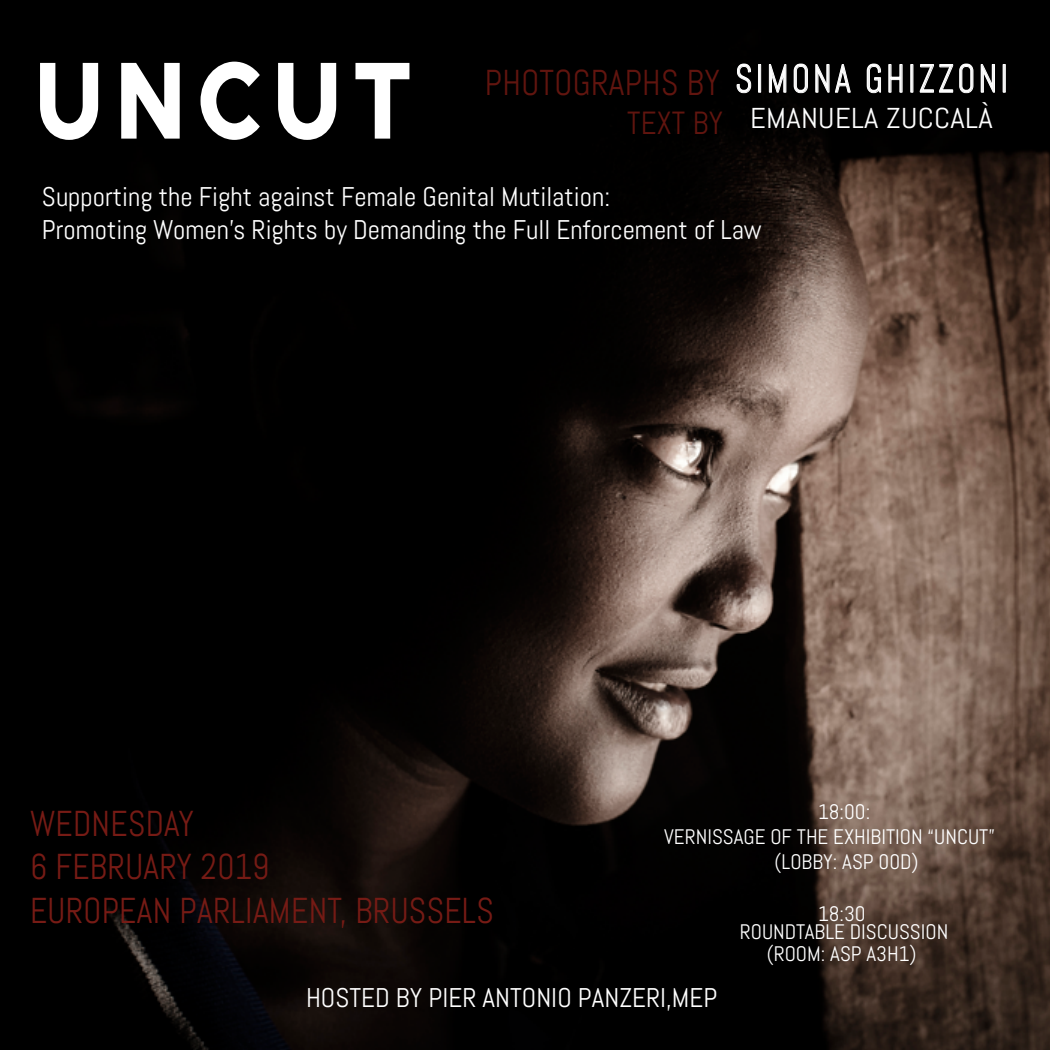
<style>
.page{position:relative;width:1050px;height:1050px;background:#fff}
.page>*{position:absolute;margin:0;border:0;box-sizing:border-box;transform-origin:0 0}
.t1{font:700 107.1px "Metropolis";letter-spacing:.14em;color:#fff;scale:.84 1}
.t2{font:39.6px "Abel";letter-spacing:.1em;color:#fff;scale:.85 1}
.t3{font:36px/43.2px "Abel";letter-spacing:.01em;color:#761b15;scale:.93 1}
.t4{font:36px "Abel";letter-spacing:.01em;color:#61150f;scale:.93 1}
.t5{font:31.95px "Abel";letter-spacing:.01em;color:#61150f;scale:.96 1}
.t6{font:28.65px "Abel";letter-spacing:.01em;color:#fff;scale:1.07 1}
.t7{font:27px/32.4px "Abel";color:#fff}
.t8{font:21px/18px "Abel";color:#fff;text-align:center}
</style>
<div class="page">
<img style="left:0;top:0;width:1050px;height:1050px">
<svg style="left:736px;top:63px;width:15px;height:30px"></svg>
<div style="left:758px;top:64px;width:3px;height:29px;border:1px solid #fff"></div>
<svg style="left:769px;top:60px;width:18px;height:33px"></svg>
<svg style="left:793px;top:63px;width:15px;height:30px"></svg>
<svg style="left:815px;top:62px;width:36px;height:32px"></svg>
<svg style="left:867px;top:63px;width:14px;height:30px"></svg>
<svg style="left:888px;top:64px;width:15px;height:29px"></svg>
<svg style="left:920px;top:64px;width:33px;height:29px"></svg>
<svg style="left:959px;top:63px;width:15px;height:30px"></svg>
<svg style="left:981px;top:62px;width:14px;height:32px"></svg>
<div style="left:1003px;top:64px;width:3px;height:29px;border:1px solid #fff"></div>
<svg style="left:39px;top:62px;width:60px;height:79px;background:#272727"></svg>
<svg style="left:120px;top:62px;width:61px;height:78px;background:#2e2e2e"></svg>
<svg style="left:199px;top:61px;width:62px;height:80px;background:#202020"></svg>
<svg style="left:277px;top:62px;width:60px;height:79px;background:#272727"></svg>
<svg style="left:354px;top:62px;width:57px;height:78px;background:#1e1e1e"></svg>
<h1 class="t1" style="left:35px;top:33px;width:449px">UNCUT</h1>
<h3 class="t4" style="left:485px;top:60px;width:254px">PHOTOGRAPHS BY</h3>
<p class="t5" style="left:627px;top:103px;width:101px">TEXT BY</p>
<h2 class="t2" style="left:735px;top:53px;width:322px">SIMONA GHIZZONI</h2>
<p class="t6" style="left:750px;top:100px;width:228px">EMANUELA ZUCCALÀ</p>
<p class="t7" style="left:42px;top:181px;width:721px">Supporting the Fight against Female Genital Mutilation:<br>Promoting Women's Rights by Demanding the Full Enforcement of Law</p>
<h3 class="t3" style="left:30px;top:802px;width:500px">WEDNESDAY<br>6 FEBRUARY 2019<br>EUROPEAN PARLIAMENT, BRUSSELS</h3>
<p class="t8" style="left:818px;top:802px;width:54px">18:00:</p>
<p class="t8" style="left:664px;top:828px;width:332px">VERNISSAGE OF THE EXHIBITION “UNCUT”</p>
<p class="t8" style="left:775px;top:853px;width:146px">(LOBBY: ASP 00D)</p>
<p class="t8" style="left:740px;top:905px;width:210px">18:30<br>ROUNDTABLE DISCUSSION</p>
<p class="t8" style="left:767px;top:945px;width:151px">(ROOM: ASP A3H1)</p>
<p class="t7" style="left:306px;top:982px;width:413px">HOSTED BY PIER ANTONIO PANZERI,MEP</p>
</div>
